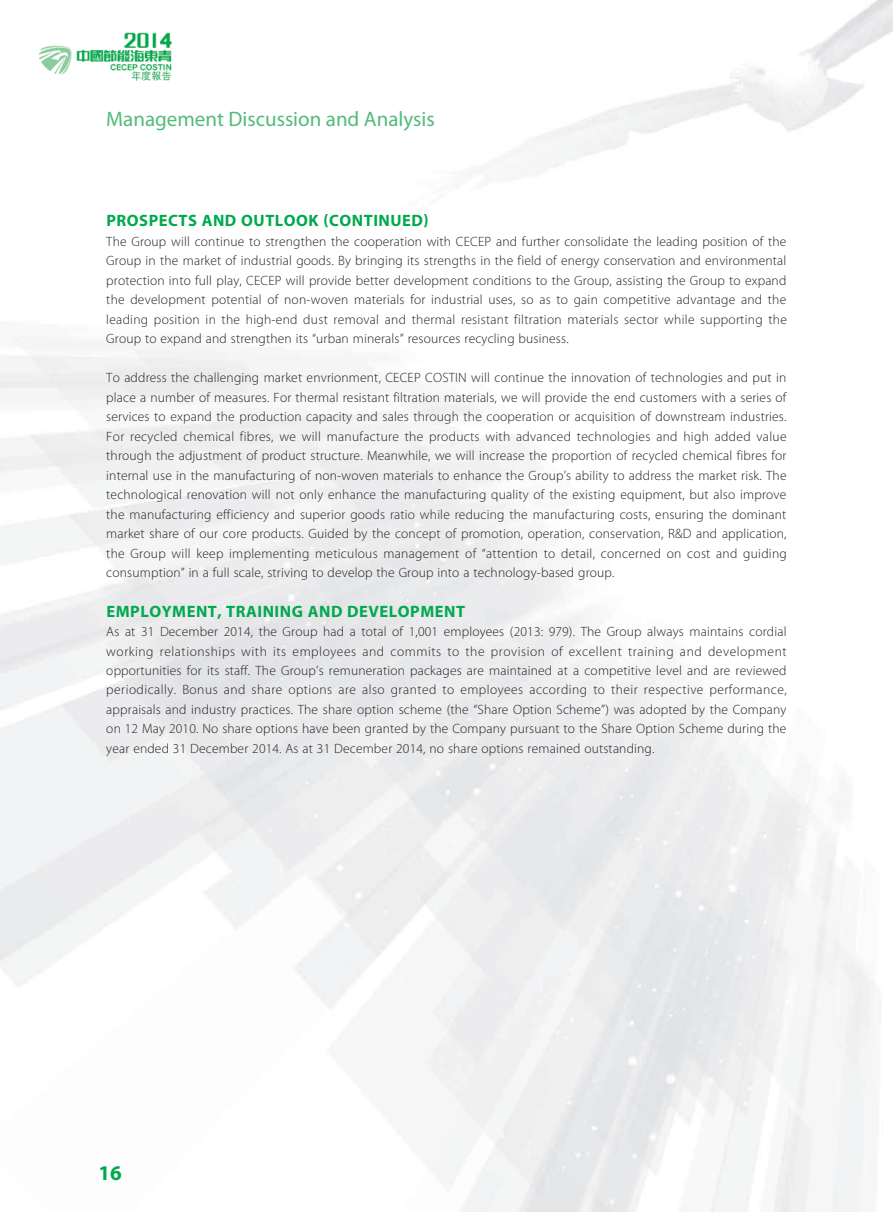
<style>
.page{position:relative;width:893px;height:1212px;background:#fff}
.page>*{position:absolute;margin:0;border:0;box-sizing:border-box;transform-origin:0 0}
.t1{font:21px "Myriad Pro";color:#52bc7a}
.t2{font:700 21px "Myriad Pro";color:#00a94e}
.t3{font:700 16.5px "Myriad Pro";letter-spacing:.03em;color:#00a94e}
.t4{font:300 13.5px/19.5px "Myriad Pro";letter-spacing:.015em;color:#231f20;text-align:justify}
</style>
<div class="page">
<img style="left:38px;top:32px;width:134px;height:50px">
<h1 class="t1" style="left:106px;top:108px;width:330px">Management Discussion and Analysis</h1>
<p class="t3" style="left:106px;top:212px;width:277px">PROSPECTS AND OUTLOOK (CONTINUE</p>
<p class="t3" style="left:412px;top:212px;width:19px">D)</p>
<p class="t4" style="left:106px;top:232px;width:682px">The Group will continue to strengthen the cooperation with CECEP and further consolidate the leading position of the Group in the market of industrial goods. By bringing its strengths in the field of energy conservation and environmental protection into full play, CECEP will provide better development conditions to the Group, assisting the Group to expand the development potential of non-woven materials for industrial uses, so as to gain competitive advantage and the leading position in the high-end dust removal and thermal resistant filtration materials sector while supporting the Group to expand and strengthen its “urban minerals” resources recycling business.</p>
<p class="t4" style="left:106px;top:368px;width:682px">To address the challenging market envrionment, CECEP COSTIN will continue the innovation of technologies and put in place a number of measures. For thermal resistant filtration materials, we will provide the end customers with a series of services to expand the production capacity and sales through the cooperation or acquisition of downstream industries.<br>For recycled chemical fibres, we will manufacture the products with advanced technologies and high added value through the adjustment of product structure. Meanwhile, we will increase the proportion of recycled chemical fibres for internal use in the manufacturing of non-woven materials to enhance the Group’s ability to address the market risk. The technological renovation will not only enhance the manufacturing quality of the existing equipment, but also improve the manufacturing efficiency and superior goods ratio while reducing the manufacturing costs, ensuring the dominant market share of our core products. Guided by the concept of promotion, operation, conservation, R&amp;D and application, the Group will keep implementing meticulous management of “attention to detail, concerned on cost and guiding consumption” in a full scale, striving to develop the Group into a technology-based group.</p>
<p class="t3" style="left:106px;top:602px;width:360px">EMPLOYMENT, TRAINING AND DEVELOPMENT</p>
<p class="t4" style="left:106px;top:622px;width:682px">As at 31 December 2014, the Group had a total of 1,001 employees (2013: 979). The Group always maintains cordial working relationships with its employees and commits to the provision of excellent training and development opportunities for its staff. The Group’s remuneration packages are maintained at a competitive level and are reviewed periodically. Bonus and share options are also granted to employees according to their respective performance, appraisals and industry practices. The share option scheme (the “Share Option Scheme”) was adopted by the Company on 12 May 2010. No share options have been granted by the Company pursuant to the Share Option Scheme during the year ended 31 December 2014. As at 31 December 2014, no share options remained outstanding.</p>
<p class="t2" style="left:99px;top:1161px;width:25px">16</p>
</div>
